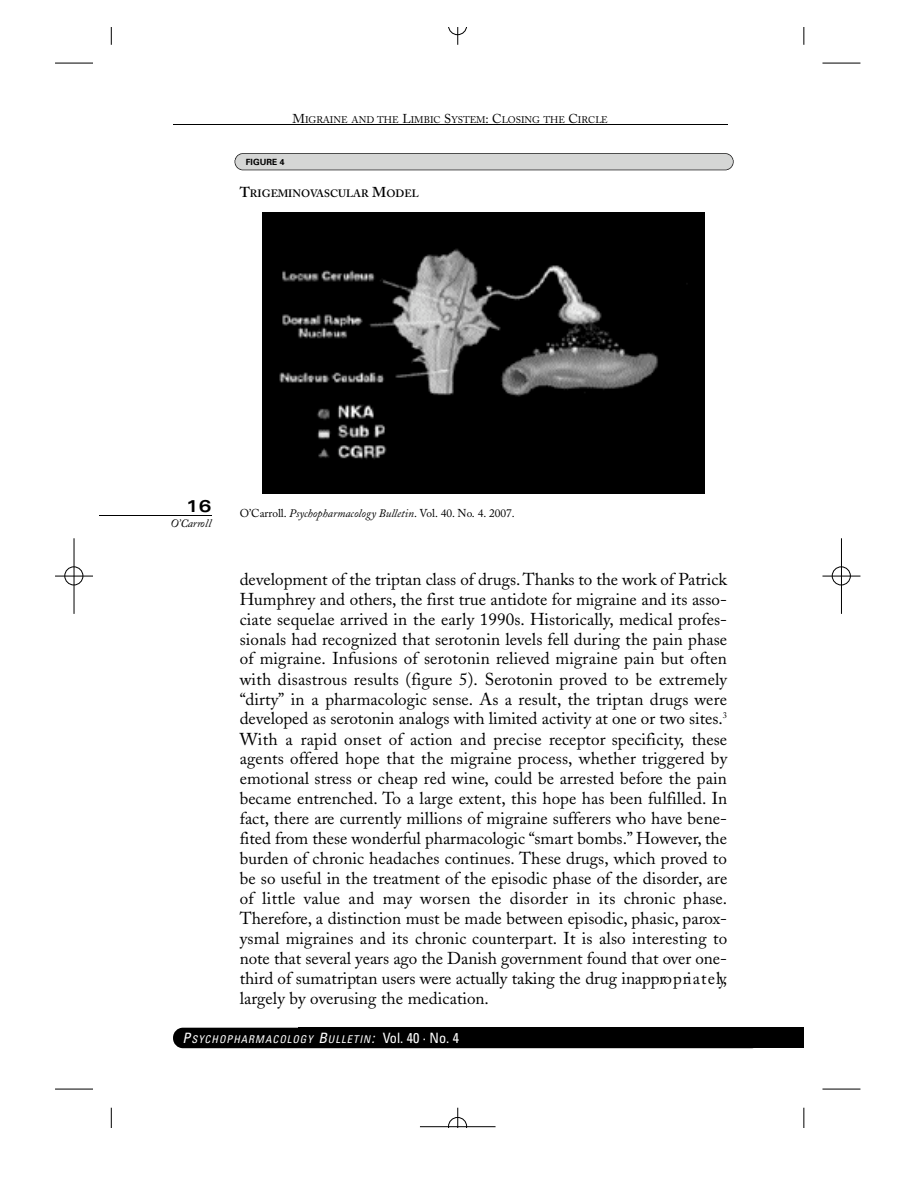
<style>
.page{position:relative;width:918px;height:1188px;background:#fff}
.page>*{position:absolute;margin:0;border:0;box-sizing:border-box;transform-origin:0 0}
.t1{font:17.1px/20px "Adobe Caslon";color:#000;text-align:justify}
.t2{font:700 expanded 17.1px "Univers";color:#000}
.t3{font:11.4px "Adobe Caslon";color:#000}
.t4{font:italic 11.4px "Adobe Caslon";color:#000}
.t5{font:italic condensed 10.65px "Univers";color:#fff}
.t6{font:600 10.65px "Adobe Caslon";color:#000}
.t7{font:9.6px "Adobe Caslon";color:#000}
.t8{font:700 8.55px "Univers";color:#000}
.s1{font-size:12.75px}
.s2{font-size:14.25px}
.s3{font-style:italic}
.s4{font-style:normal;font-size:14.25px}
</style>
<div class="page">
<div style="left:173px;top:1028px;width:126px;height:20px;background:#000"></div>
<div style="left:299px;top:1028px;width:505px;height:20px;background:#000"></div>
<hr style="left:173px;top:124px;width:554px;height:1px;background:#000">
<hr style="left:99px;top:515px;width:112px;height:1px;background:#000">
<img style="left:263px;top:213px;width:442px;height:280px">
<svg style="left:235px;top:153px;width:499px;height:17px;background:#c8c9c8"></svg>
<hr style="left:55px;top:63px;width:38px;height:1px;background:#000">
<svg style="left:111px;top:27px;width:1px;height:18px"></svg>
<hr style="left:822px;top:63px;width:38px;height:1px;background:#000">
<svg style="left:803px;top:27px;width:2px;height:18px"></svg>
<hr style="left:55px;top:1089px;width:38px;height:1px;background:#000">
<svg style="left:111px;top:1108px;width:1px;height:20px"></svg>
<hr style="left:822px;top:1089px;width:38px;height:1px;background:#000">
<svg style="left:803px;top:1108px;width:2px;height:20px"></svg>
<svg style="left:448px;top:27px;width:19px;height:18px"></svg>
<hr style="left:420px;top:1126px;width:76px;height:1px;background:#000">
<svg style="left:447px;top:1107px;width:21px;height:21px"></svg>
<hr style="left:822px;top:576px;width:38px;height:1px;background:#000">
<hr style="left:841px;top:538px;width:1px;height:76px;background:#000">
<svg style="left:831px;top:566px;width:20px;height:20px"></svg>
<hr style="left:55px;top:576px;width:38px;height:1px;background:#000">
<hr style="left:74px;top:538px;width:1px;height:76px;background:#000">
<svg style="left:64px;top:566px;width:20px;height:20px"></svg>
<p class="t7" style="left:292px;top:116px;width:317px"><span class="s1">M</span>IGRAINE AND THE <span class="s1">L</span>IMBIC <span class="s1">S</span>YSTEM<span class="s1">: C</span>LOSING THE <span class="s1">C</span>IRCLE</p>
<p class="t8" style="left:246px;top:159px;width:40px">FIGURE 4</p>
<p class="t6" style="left:240px;top:189px;width:181px"><span class="s2">T</span>RIGEMINOVASCULAR <span class="s2">M</span>ODEL</p>
<p class="t2" style="left:186px;top:499px;width:27px">16</p>
<p class="t4" style="left:171px;top:519px;width:42px">O’C a rro ll</p>
<p class="t3" style="left:240px;top:509px;width:277px">O’Carroll. <span class="s3">Psychopharmacology Bulletin</span>. Vol. 40. No. 4. 2007.</p>
<p class="t1" style="left:240px;top:571px;width:489px">development of the triptan class of drugs.Thanks to the work of Patrick Humphrey and others, the first true antidote for migraine and its asso&shy;ciate sequelae arrived in the early 1990s. Historically, medical profes&shy;sionals had recognized that serotonin levels fell during the pain phase of migraine. Infusions of serotonin relieved migraine pain but often with disastrous results (figure 5). Serotonin proved to be extremely “dirty” in a pharmacologic sense. As a result, the triptan drugs were developed as serotonin analogs with limited activity at one or two sites.<sup>3<br></sup>With a rapid onset of action and precise receptor specificity, these agents offered hope that the migraine process, whether triggered by emotional stress or cheap red wine, could be arrested before the pain became entrenched. To a large extent, this hope has been fulfilled. In fact, there are currently millions of migraine sufferers who have bene&shy;fited from these wonderful pharmacologic “smart bombs.” However, the burden of chronic headaches continues. These drugs, which proved to be so useful in the treatment of the episodic phase of the disorder, are of little value and may worsen the disorder in its chronic phase.<br>Therefore, a distinction must be made between episodic, phasic, parox&shy;ysmal migraines and its chronic counterpart. It is also interesting to note that several years ago the Danish government found that over one&shy;th ird of sumatriptan users were actually taking the drug inappro p ri a t e ly, largely by overusing the medication.</p>
<p class="t5" style="left:183px;top:1035px;width:278px"><span class="s2">P</span>S Y C H O P H A R M A C O L O G Y <span class="s2">B</span>U L L E T I N<span class="s2">:</span> <span class="s4">Vol. 40 · No. 4</span></p>
</div>
